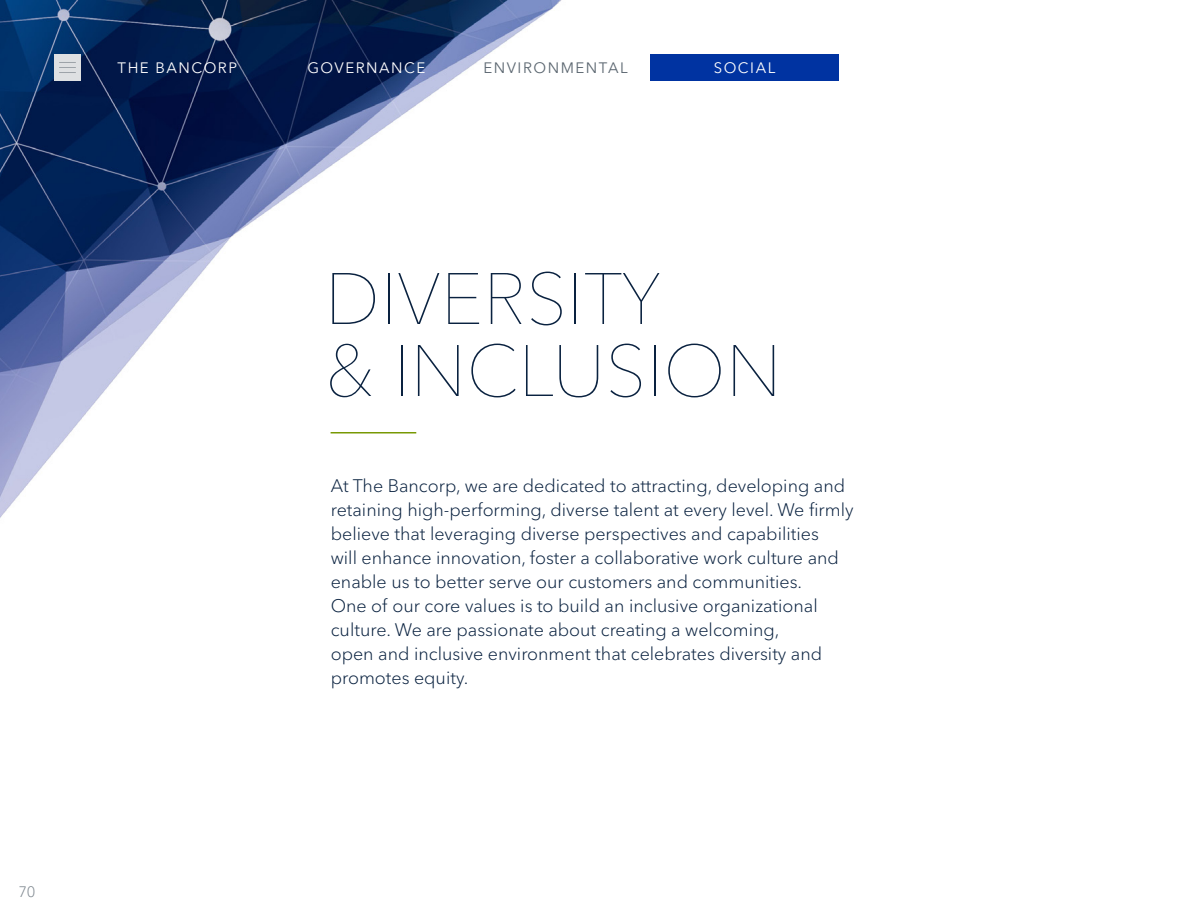
<style>
.page{position:relative;width:1188px;height:918px;background:#fff}
.page>*{position:absolute;margin:0;border:0;box-sizing:border-box;transform-origin:0 0}
.Section_Title{font:200 72px/72px "Avenir Nxt 2 W1 G";color:#0a2240}
.t1{font:300 18px/24px "Avenir Nxt 2 W1 G";color:#0a2240}
.Body{font:15px "Avenir Nxt 2 W1 G";letter-spacing:.1em;color:#fff}
.Body-2{font:15px "Avenir Nxt 2 W1 G";letter-spacing:.1em;color:#5b6670}
.t2{font:300 15px "Avenir Nxt 2 W1 G";color:#7c858d}
</style>
<div class="page">
<img style="left:0;top:0;width:562px;height:518px">
<div style="left:54px;top:54px;width:27px;height:27px;background:#dee0e2"></div>
<svg style="left:59px;top:62px;width:17px;height:11px"></svg>
<div style="left:650px;top:54px;width:189px;height:27px;background:#0033a1"></div>
<hr style="left:331px;top:432px;width:85px;height:2px;background:#789904">
<p class="t2" style="left:19px;top:879px;width:18px">70</p>
<p class="Body" style="left:118px;top:56px;width:121px">THE BANCORP</p>
<p class="Body" style="left:307px;top:56px;width:120px">GOVERNANCE</p>
<p class="Body-2" style="left:483px;top:56px;width:146px">ENVIRONMENTAL</p>
<p class="Body" style="left:714px;top:56px;width:63px">SOCIAL</p>
<p class="Section_Title" style="left:325px;top:257px;width:459px">DIVERSITY<br>&amp; INCLUSION</p>
<p class="t1" style="left:331px;top:472px;width:524px">At The Bancorp, we are dedicated to attracting, developing and retaining high-performing, diverse talent at every level. We firmly believe that leveraging diverse perspectives and capabilities<br>will enhance innovation, foster a collaborative work culture and enable us to better serve our customers and communities.<br>One of our core values is to build an inclusive organizational culture. We are passionate about creating a welcoming,<br>open and inclusive environment that celebrates diversity and promotes equity.</p>
</div>
